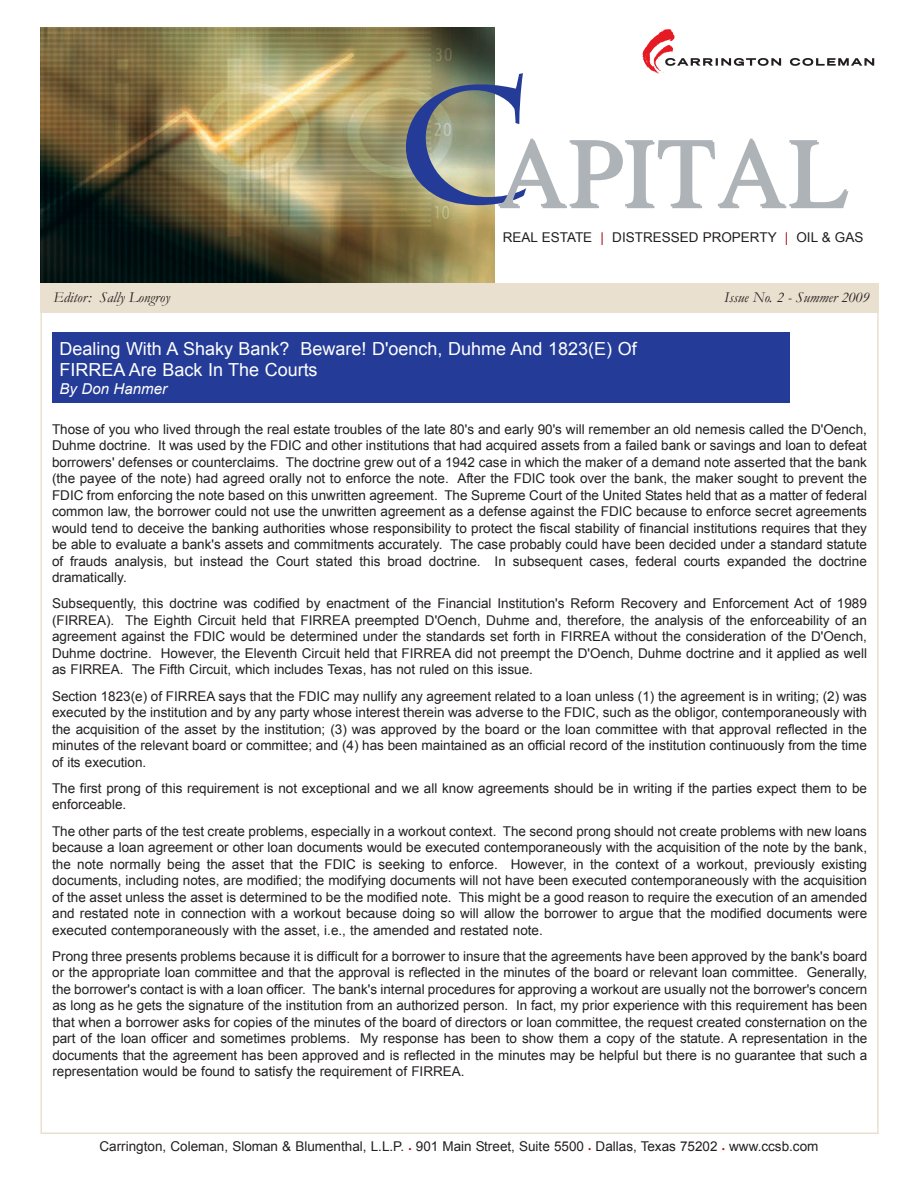
<style>
.page{position:relative;width:918px;height:1188px;background:#fff}
.page>*{position:absolute;margin:0;border:0;box-sizing:border-box;transform-origin:0 0}
.t1{font:700 165px "Charlemagne Std";color:#243c97}
.t2{font:97.5px "CG Times";color:#aeb3b8}
.t3{font:18px/21.6px "Arial";color:#fff}
.t4{font:italic 15px "Garamond";color:#231f20}
.t5{font:italic 15px "Arial";color:#fff}
.t6{font:13.5px/16.5px "Arial";color:#231f20;text-align:justify}
.s1{color:#a9151c}
.s2{font-family:"Verdana";font-size:6px;color:#a9151c}
</style>
<div class="page">
<svg style="left:642px;top:29px;width:232px;height:45px"></svg>
<img style="left:40px;top:27px;width:454px;height:257px">
<div style="left:40px;top:284px;width:839px;height:29px;background:#eae0cf"></div>
<div style="left:52px;top:332px;width:737px;height:71px;background:#243c97"></div>
<h1 class="t1" style="left:397px;top:49px;width:135px">c</h1>
<p class="t6" style="left:503px;top:229px;width:362px">REAL ESTATE <span class="s1">|</span> DISTRESSED PROPERTY <span class="s1">|</span> OIL &amp; GAS</p>
<h2 class="t2" style="left:497px;top:118px;width:352px">APITAL</h2>
<p class="t4" style="left:54px;top:289px;width:118px">Editor: Sally Longroy</p>
<p class="t4" style="left:724px;top:289px;width:147px">Issue No. 2 - Summer 2009</p>
<h3 class="t3" style="left:59px;top:338px;width:579px">Dealing With A Shaky Bank? Beware! D'oench, Duhme And 1823(E) Of<br>FIRREA Are Back In The Courts</h3>
<p class="t5" style="left:59px;top:381px;width:109px">By Don Hanmer</p>
<p class="t6" style="left:52px;top:421px;width:816px">Those of you who lived through the real estate troubles of the late 80's and early 90's will remember an old nemesis called the D'Oench, Duhme doctrine. It was used by the FDIC and other institutions that had acquired assets from a failed bank or savings and loan to defeat borrowers' defenses or counterclaims. The doctrine grew out of a 1942 case in which the maker of a demand note asserted that the bank (the payee of the note) had agreed orally not to enforce the note. After the FDIC took over the bank, the maker sought to prevent the FDIC from enforcing the note based on this unwritten agreement. The Supreme Court of the United States held that as a matter of federal common law, the borrower could not use the unwritten agreement as a defense against the FDIC because to enforce secret agreements would tend to deceive the banking authorities whose responsibility to protect the fiscal stability of financial institutions requires that they be able to evaluate a bank's assets and commitments accurately. The case probably could have been decided under a standard statute of frauds analysis, but instead the Court stated this broad doctrine. In subsequent cases, federal courts expanded the doctrine dramatically.</p>
<p class="t6" style="left:52px;top:596px;width:816px">Subsequently, this doctrine was codified by enactment of the Financial Institution's Reform Recovery and Enforcement Act of 1989 (FIRREA). The Eighth Circuit held that FIRREA preempted D'Oench, Duhme and, therefore, the analysis of the enforceability of an agreement against the FDIC would be determined under the standards set forth in FIRREA without the consideration of the D'Oench, Duhme doctrine. However, the Eleventh Circuit held that FIRREA did not preempt the D'Oench, Duhme doctrine and it applied as well as FIRREA. The Fifth Circuit, which includes Texas, has not ruled on this issue.</p>
<p class="t6" style="left:52px;top:688px;width:816px">Section 1823(e) of FIRREA says that the FDIC may nullify any agreement related to a loan unless (1) the agreement is in writing; (2) was executed by the institution and by any party whose interest therein was adverse to the FDIC, such as the obligor, contemporaneously with the acquisition of the asset by the institution; (3) was approved by the board or the loan committee with that approval reflected in the minutes of the relevant board or committee; and (4) has been maintained as an official record of the institution continuously from the time of its execution.</p>
<p class="t6" style="left:52px;top:780px;width:816px">The first prong of this requirement is not exceptional and we all know agreements should be in writing if the parties expect them to be enforceable.</p>
<p class="t6" style="left:52px;top:823px;width:817px">The other parts of the test create problems, especially in a workout context. The second prong should not create problems with new loans because a loan agreement or other loan documents would be executed contemporaneously with the acquisition of the note by the bank, the note normally being the asset that the FDIC is seeking to enforce. However, in the context of a workout, previously existing documents, including notes, are modified; the modifying documents will not have been executed contemporaneously with the acquisition of the asset unless the asset is determined to be the modified note. This might be a good reason to require the execution of an amended and restated note in connection with a workout because doing so will allow the borrower to argue that the modified documents were executed contemporaneously with the asset, i.e., the amended and restated note.</p>
<p class="t6" style="left:52px;top:948px;width:817px">Prong three presents problems because it is difficult for a borrower to insure that the agreements have been approved by the bank's board or the appropriate loan committee and that the approval is reflected in the minutes of the board or relevant loan committee. Generally, the borrower's contact is with a loan officer. The bank's internal procedures for approving a workout are usually not the borrower's concern as long as he gets the signature of the institution from an authorized person. In fact, my prior experience with this requirement has been that when a borrower asks for copies of the minutes of the board of directors or loan committee, the request created consternation on the part of the loan officer and sometimes problems. My response has been to show them a copy of the statute. A representation in the documents that the agreement has been approved and is reflected in the minutes may be helpful but there is no guarantee that such a representation would be found to satisfy the requirement of FIRREA.</p>
<p class="t6" style="left:100px;top:1138px;width:720px">Carrington, Coleman, Sloman &amp; Blumenthal, L.L.P. <span class="s2">•</span> 901 Main Street, Suite 5500 <span class="s2">•</span> Dallas, Texas 75202 <span class="s2">•</span> www.ccsb.com</p>
</div>
